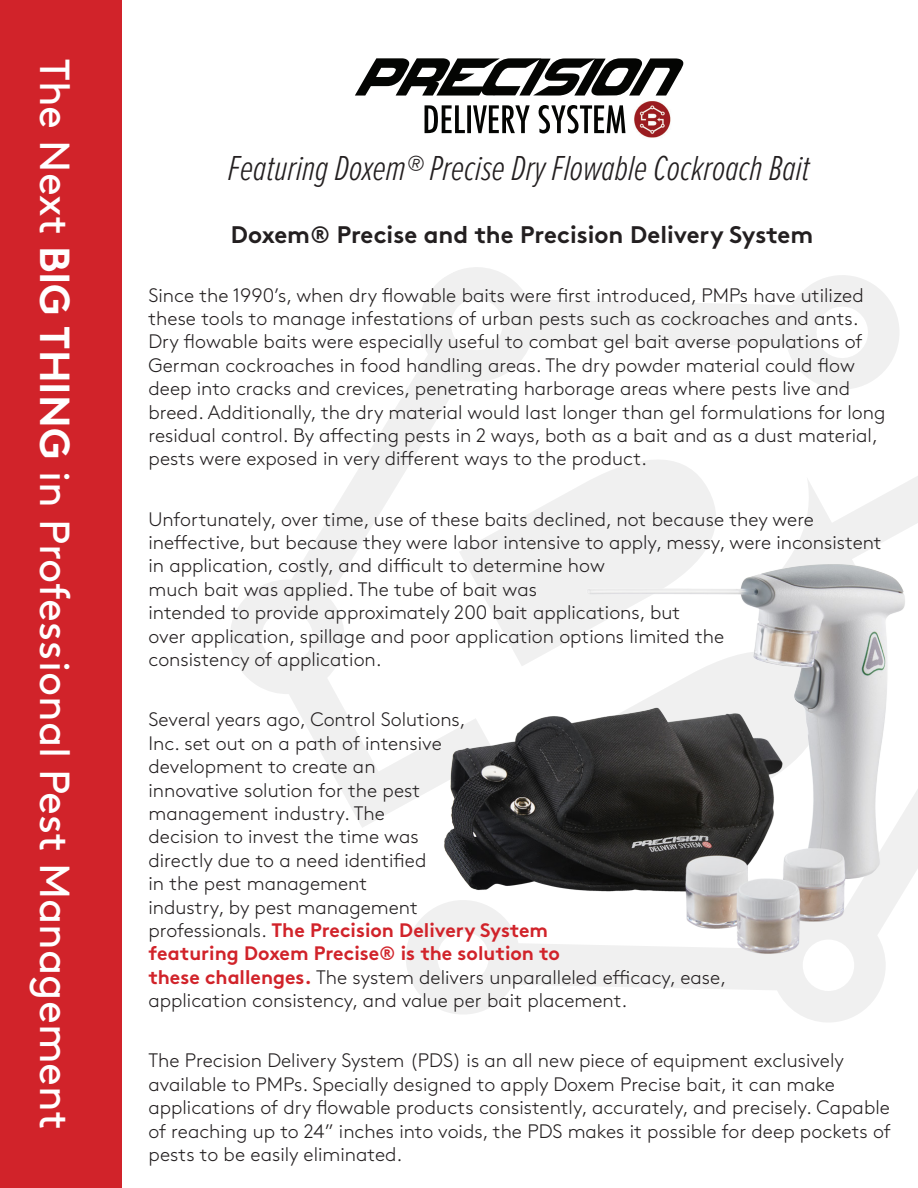
<style>
.page{position:relative;width:918px;height:1188px;background:#fff}
.page>*{position:absolute;margin:0;border:0;box-sizing:border-box;transform-origin:0 0}
.t1{font:42px "Brown Std";color:#fff}
.t2{font:italic 300 36px "Proxima Nova Ex Cn";color:#231f20}
.t3{font:700 24px "Brown Std";color:#231f20}
.t4{font:300 19.5px/23.4px "Brown Std";color:#231f20}
.s1{font-weight:700}
.s2{font-weight:700;color:#d1232a}
</style>
<div class="page">
<div style="left:0;top:0;width:122px;height:1188px;background:#d1232a"></div>
<svg style="left:230px;top:267px;width:669px;height:561px"></svg>
<svg style="left:398px;top:462px;width:520px;height:560px"></svg>
<svg style="left:459px;top:449px;width:270px;height:82px"></svg>
<img style="left:424px;top:62px;width:260px;height:76px">
<img style="left:355px;top:58px;width:328px;height:38px">
<img style="left:489px;top:105px;width:136px;height:28px">
<img style="left:417px;top:531px;width:501px;height:444px">
<p class="t1" style="left:79px;top:59px;width:1072px;rotate:90deg">The Next <span class="s1">BIG THING</span> in Professional Pest Management</p>
<p class="t2" style="left:228px;top:142px;width:583px">Featuring Doxem® Precise Dry Flowable Cockroach Bait</p>
<p class="t3" style="left:231px;top:220px;width:584px">Doxem® Precise and the Precision Delivery System</p>
<p class="t4" style="left:148px;top:283px;width:739px">Since the 1990’s, when dry flowable baits were first introduced, PMPs have utilized these tools to manage infestations of urban pests such as cockroaches and ants.<br>Dry flowable baits were especially useful to combat gel bait averse populations of German cockroaches in food handling areas. The dry powder material could flow deep into cracks and crevices, penetrating harborage areas where pests live and breed. Additionally, the dry material would last longer than gel formulations for long residual control. By affecting pests in 2 ways, both as a bait and as a dust material, pests were exposed in very different ways to the product.</p>
<p class="t4" style="left:148px;top:508px;width:735px">Unfortunately, over time, use of these baits declined, not because they were ineffective, but because they were labor intensive to apply, messy, were inconsistent in application, costly, and difficult to determine how<br>much bait was applied. The tube of bait was<br>intended to provide approximately 200 bait applications, but<br>over application, spillage and poor application options limited the<br>consistency of application.</p>
<p class="t4" style="left:148px;top:708px;width:579px">Several years ago, Control Solutions,<br>Inc. set out on a path of intensive<br>development to create an<br>innovative solution for the pest<br>management industry. The<br>decision to invest the time was<br>directly due to a need identified<br>in the pest management<br>industry, by pest management<br>professionals. <span class="s2">The Precision Delivery System<br>featuring Doxem Precise® is the solution to<br>these challenges.</span> The system delivers unparalleled efficacy, ease, application consistency, and value per bait placement.</p>
<p class="t4" style="left:148px;top:1049px;width:744px">The Precision Delivery System (PDS) is an all new piece of equipment exclusively available to PMPs. Specially designed to apply Doxem Precise bait, it can make applications of dry flowable products consistently, accurately, and precisely. Capable of reaching up to 24” inches into voids, the PDS makes it possible for deep pockets of pests to be easily eliminated.</p>
</div>
